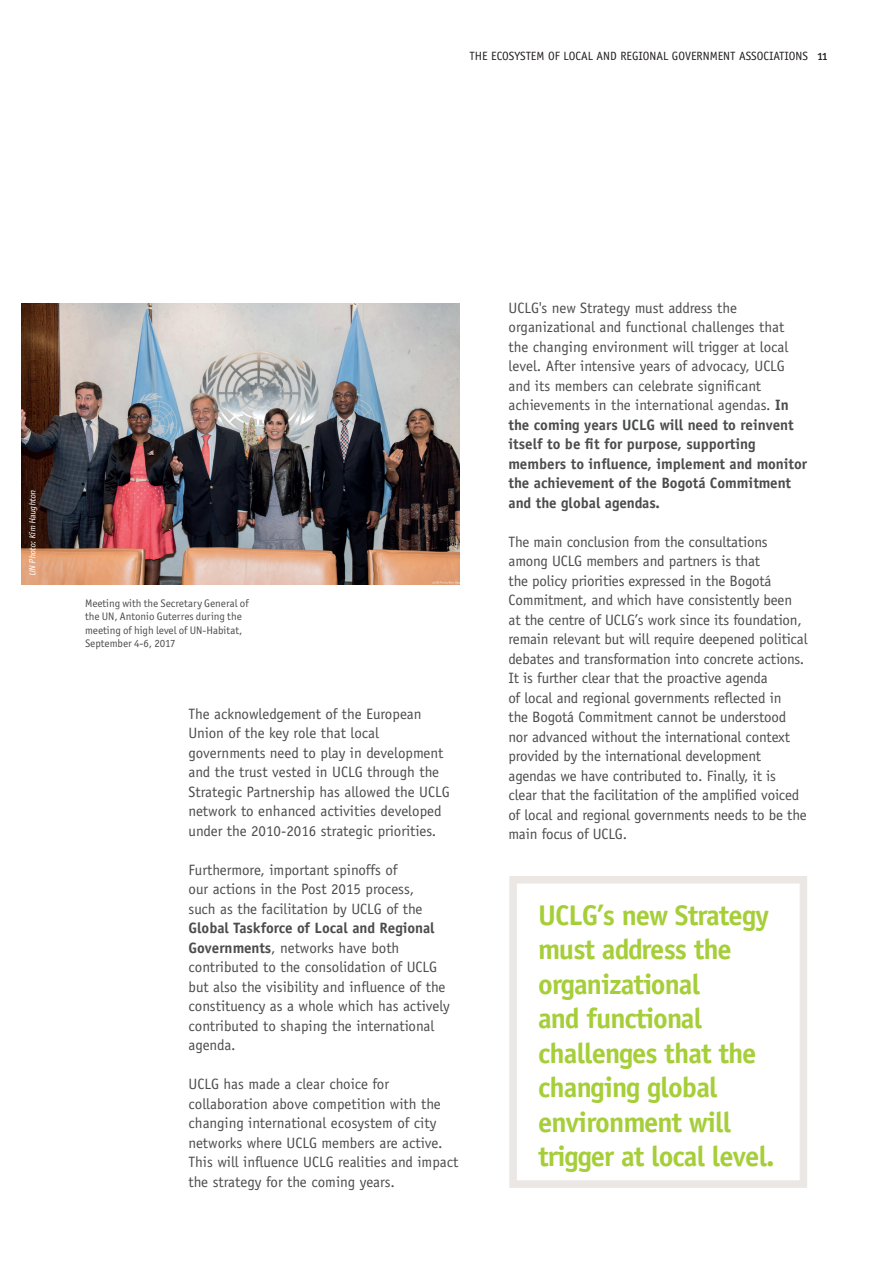
<style>
.page{position:relative;width:893px;height:1263px;background:#fff}
.page>*{position:absolute;margin:0;border:0;box-sizing:border-box;transform-origin:0 0}
.t1{font:700 28.5px/34.5px "Officina Sans LT";letter-spacing:-.03em;color:#a6ce39}
.t2{font:15px/19.5px "Officina Sans LT";letter-spacing:-.01em;color:#4b4c4d}
.t3{font:12px "Officina Sans LT";color:#231f20}
.t4{font:10.95px/13.5px "Officina San ITC";color:#4b4c4d}
.t5{font:italic 9px "Officina Sans LT";color:#fff}
.s1{font-family:"Officina San ITC Medium SC"}
.s2{font-weight:700}
</style>
<div class="page">
<div style="left:509px;top:876px;width:298px;height:312px;border:8px solid #eae7e5"></div>
<img style="left:21px;top:303px;width:438px;height:281px">
<p class="t3" style="left:469px;top:48px;width:360px">THE ECOSYSTEM OF LOCAL AND REGIONAL GOVERNMENT ASSOCIATIONS <span class="s1">11</span></p>
<p class="t5" style="left:27px;top:576px;width:89px;rotate:-90deg">UN Photo:Kim Haughton</p>
<p class="t4" style="left:85px;top:596px;width:165px">Meeting with the Secretary General of the UN, Antonio Guterres during the meeting of high level of UN-Habitat,<br>September 4-6, 2017</p>
<p class="t2" style="left:189px;top:704px;width:263px">The acknowledgement of the European Union of the key role that local governments need to play in development and the trust vested in UCLG through the Strategic Partnership has allowed the UCLG network to enhanced activities developed under the 2010-2016 strategic priorities.</p>
<p class="t2" style="left:189px;top:860px;width:235px">Furthermore, important spinoffs of<br>our actions in the Post 2015 process, such as the facilitation by UCLG of the</p>
<p class="t2" style="left:189px;top:918px;width:263px"><span class="s2">Global Taskforce of Local and Regional Governments</span>, networks have both contributed to the consolidation of UCLG but also the visibility and influence of the constituency as a whole which has actively contributed to shaping the international agenda.</p>
<p class="t2" style="left:189px;top:1074px;width:272px">UCLG has made a clear choice for collaboration above competition with the changing international ecosystem of city networks where UCLG members are active.<br>This will influence UCLG realities and impact the strategy for the coming years.</p>
<p class="t2" style="left:509px;top:298px;width:300px">UCLG's new Strategy must address the organizational and functional challenges that the changing environment will trigger at local level. After intensive years of advocacy, UCLG and its members can celebrate significant achievements in the international agendas. <span class="s2">In the coming years UCLG will need to reinvent itself to be fit for purpose, supporting members to influence, implement and monitor the achievement of the Bogotá Commitment and the global agendas.</span></p>
<p class="t2" style="left:509px;top:532px;width:300px">The main conclusion from the consultations among UCLG members and partners is that<br>the policy priorities expressed in the Bogotá Commitment, and which have consistently been at the centre of UCLG’s work since its foundation, remain relevant but will require deepened political debates and transformation into concrete actions.<br>It is further clear that the proactive agenda<br>of local and regional governments reflected in<br>the Bogotá Commitment cannot be understood nor advanced without the international context provided by the international development agendas we have contributed to. Finally, it is clear that the facilitation of the amplified voiced of local and regional governments needs to be the main focus of UCLG.</p>
<h1 class="t1" style="left:538px;top:897px;width:238px">UCLG’s new Strategy must address the organizational<br>and functional challenges that the changing global environment will trigger at local level.</h1>
</div>
